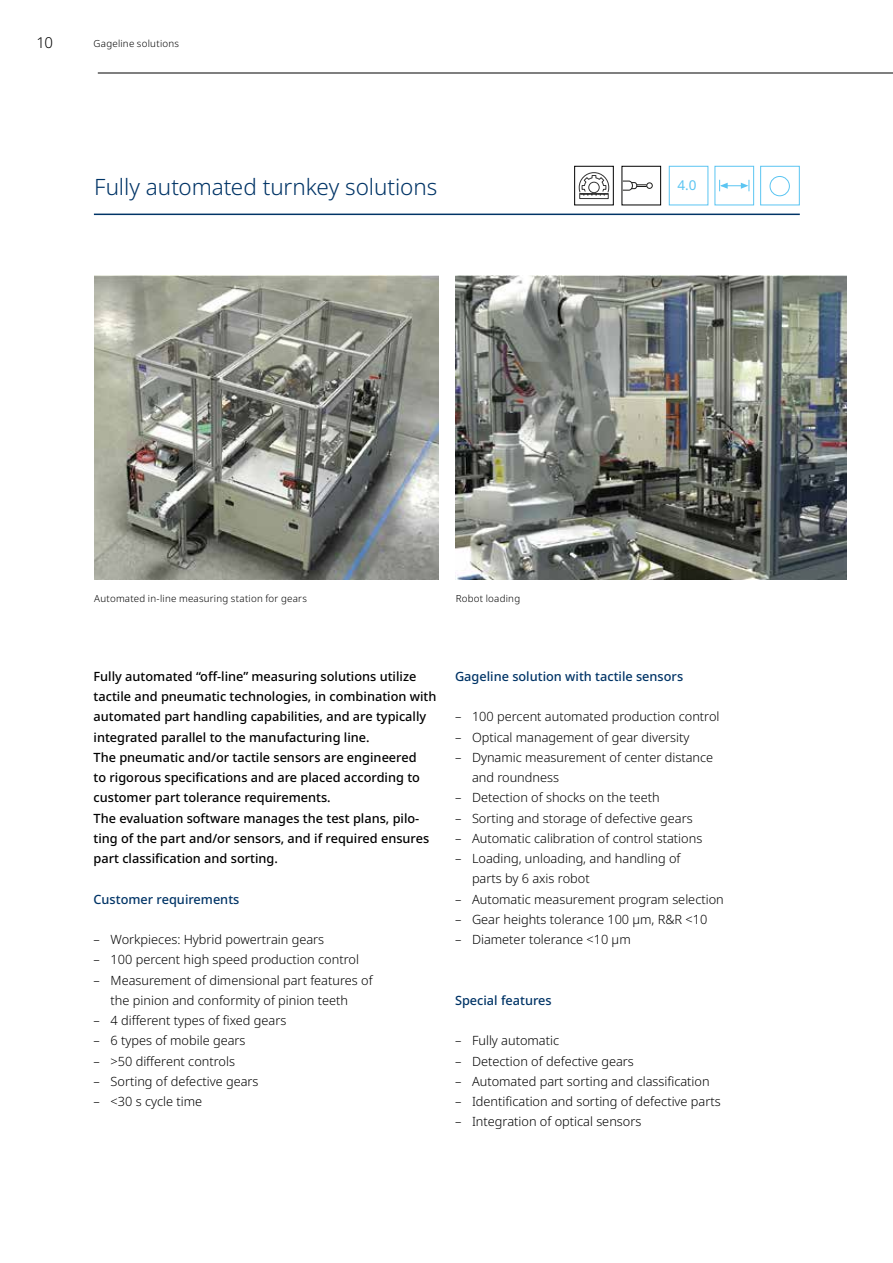
<style>
.page{position:relative;width:893px;height:1263px;background:#fff}
.page>*{position:absolute;margin:0;border:0;box-sizing:border-box;transform-origin:0 0}
.t1{font:300 22.5px "Noto Sans";letter-spacing:-.005em;color:#003466}
.t2{font:300 15px "Noto Sans";color:#000}
.t3{font:13.5px "Noto Sans";color:#5bc5f2}
.t4{font:300 12.75px/20.2px "Noto Sans";color:#000}
.t5{font:500 12.75px/20.2px "Noto Sans";color:#000}
.t6{font:500 12.75px "Noto Sans";color:#003466}
.t7{font:300 9.75px "Noto Sans";letter-spacing:.025em;color:#000}
</style>
<div class="page">
<img style="left:94px;top:276px;width:345px;height:304px">
<img style="left:456px;top:276px;width:390px;height:304px">
<div style="left:769px;top:176px;width:21px;height:20px;border:1px solid #5bc5f2;border-radius:50%"></div>
<div style="left:760px;top:166px;width:40px;height:39px;border:1px solid #5bc5f2"></div>
<div style="left:669px;top:166px;width:39px;height:39px;border:1px solid #5bc5f2"></div>
<div style="left:714px;top:166px;width:40px;height:39px;border:1px solid #5bc5f2"></div>
<svg style="left:719px;top:180px;width:30px;height:11px"></svg>
<div style="left:621px;top:166px;width:40px;height:39px;border:1px solid #000"></div>
<div style="left:580px;top:193px;width:28px;height:6px;border:1px solid #343434"></div>
<svg style="left:579px;top:172px;width:30px;height:23px"></svg>
<div style="left:646px;top:182px;width:7px;height:7px;border:1px solid #1d1d1b;border-radius:50%"></div>
<svg style="left:622px;top:180px;width:25px;height:11px"></svg>
<div style="left:574px;top:166px;width:40px;height:39px;border:1px solid #000"></div>
<hr style="left:94px;top:214px;width:706px;height:1px;background:#003466">
<hr style="left:98px;top:73px;width:795px;height:1px;background:#000">
<p class="t2" style="left:37px;top:32px;width:18px">10</p>
<p class="t7" style="left:94px;top:36px;width:87px">Gageline solutions</p>
<h1 class="t1" style="left:94px;top:171px;width:344px">Fully automated turnkey solutions</h1>
<p class="t3" style="left:677px;top:176px;width:21px">4.0</p>
<p class="t7" style="left:94px;top:592px;width:214px">Automated in-line measuring station for gears</p>
<p class="t7" style="left:456px;top:592px;width:66px">Robot loading</p>
<p class="t5" style="left:94px;top:666px;width:344px">Fully automated “off-line” measuring solutions utilize tactile and pneumatic technologies, in combination with automated part handling capabilities, and are typically integrated parallel to the manufacturing line.<br>The pneumatic and/or tactile sensors are engineered<br>to rigorous specifications and are placed according to customer part tolerance requirements.<br>The evaluation software manages the test plans, pilo&shy;ting of the part and/or sensors, and if required ensures part classification and sorting.</p>
<p class="t6" style="left:94px;top:890px;width:147px">Customer requirements</p>
<p class="t4" style="left:94px;top:930px;width:232px">– Workpieces: Hybrid powertrain gears</p>
<p class="t4" style="left:94px;top:950px;width:267px">– 100 percent high speed production control</p>
<p class="t4" style="left:94px;top:970px;width:281px;text-align:center">– Measurement of dimensional part features of the pinion and conformity of pinion teeth</p>
<p class="t4" style="left:94px;top:1011px;width:194px">– 4 different types of fixed gears</p>
<p class="t4" style="left:94px;top:1031px;width:153px">– 6 types of mobile gears</p>
<p class="t4" style="left:94px;top:1051px;width:143px">– &gt;50 different controls</p>
<p class="t4" style="left:94px;top:1071px;width:166px">– Sorting of defective gears</p>
<p class="t4" style="left:94px;top:1092px;width:110px">– &lt;30 s cycle time</p>
<p class="t6" style="left:455px;top:667px;width:230px">Gageline solution with tactile sensors</p>
<p class="t4" style="left:455px;top:707px;width:266px">– 100 percent automated production control</p>
<p class="t4" style="left:455px;top:727px;width:236px">– Optical management of gear diversity</p>
<p class="t4" style="left:472px;top:747px;width:243px;text-indent:-17px">– Dynamic measurement of center distance and roundness</p>
<p class="t4" style="left:455px;top:788px;width:206px">– Detection of shocks on the teeth</p>
<p class="t4" style="left:455px;top:808px;width:239px">– Sorting and storage of defective gears</p>
<p class="t4" style="left:455px;top:828px;width:249px">– Automatic calibration of control stations</p>
<p class="t4" style="left:472px;top:849px;width:210px;text-indent:-17px">– Loading, unloading, and handling of parts by 6 axis robot</p>
<p class="t4" style="left:455px;top:889px;width:270px">– Automatic measurement program selection</p>
<p class="t4" style="left:455px;top:909px;width:254px">– Gear heights tolerance 100 µm, R&amp;R &lt;10</p>
<p class="t4" style="left:455px;top:930px;width:177px">– Diameter tolerance &lt;10 µm</p>
<p class="t6" style="left:455px;top:991px;width:98px">Special features</p>
<p class="t4" style="left:455px;top:1031px;width:106px">– Fully automatic</p>
<p class="t4" style="left:455px;top:1051px;width:180px">– Detection of defective gears</p>
<p class="t4" style="left:455px;top:1071px;width:256px">– Automated part sorting and classification</p>
<p class="t4" style="left:455px;top:1092px;width:267px">– Identification and sorting of defective parts</p>
<p class="t4" style="left:455px;top:1112px;width:188px">– Integration of optical sensors</p>
</div>
